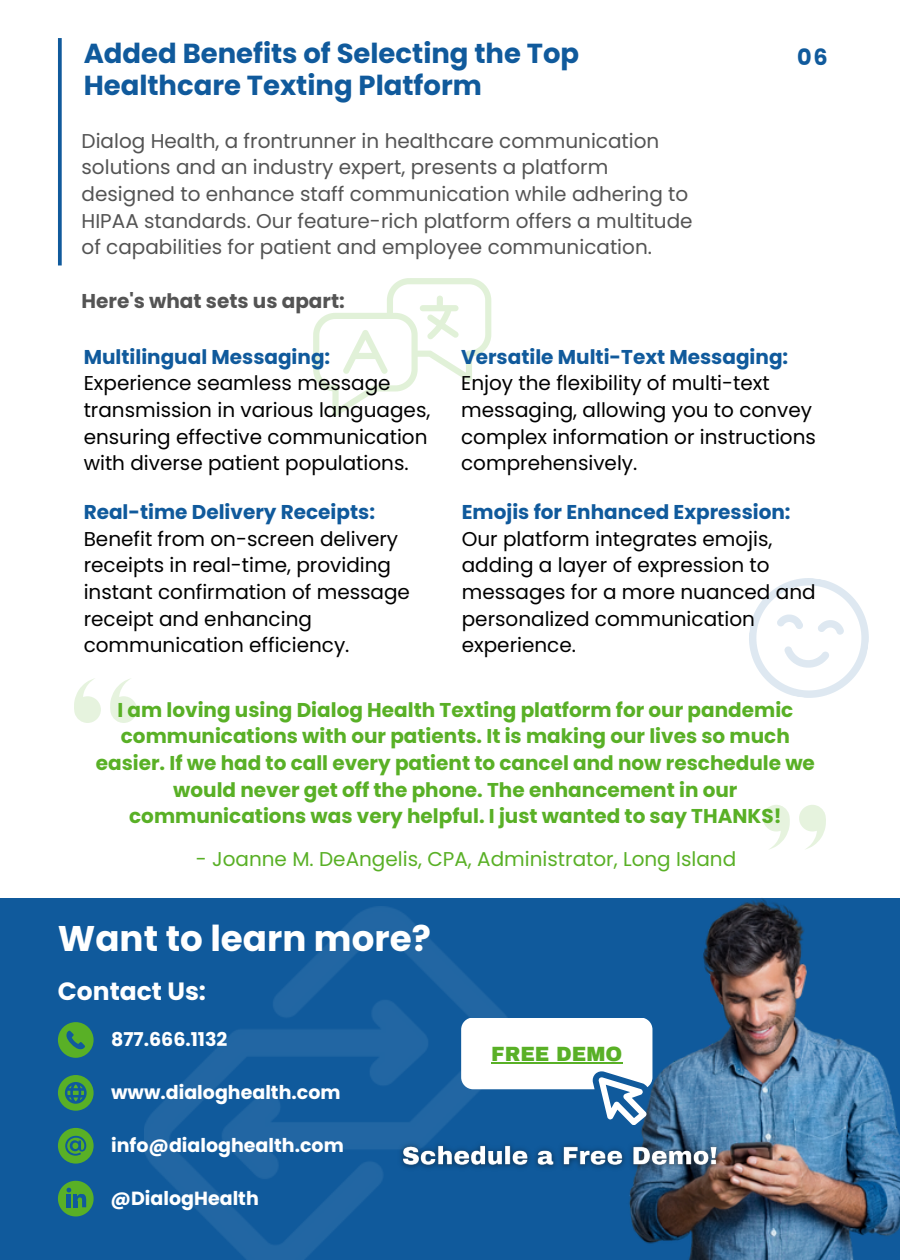
<style>
.page{position:relative;width:900px;height:1260px;background:#fff}
.page>*{position:absolute;margin:0;border:0;box-sizing:border-box;transform-origin:0 0}
.t1{font:700 35.75px "Poppins";color:#fff}
.t2{font:700 27.5px/32px "Poppins";color:#105a9c}
.t3{font:700 25px "Poppins";color:#fff}
.t4{font:700 22.5px "Poppins";color:#105a9c}
.t5{font:900 20.25px "Archivo";color:#59b026}
.t6{font:20px/26.8px "Poppins";color:#000}
.t7{font:700 20px/26.8px "Poppins";color:#59b026;text-align:center}
.t8{font:20px/26.8px "Poppins";color:#545454}
.t9{font:700 20px "Poppins";color:#105a9c}
.t10{font:20px "Poppins";color:#59b026}
.t11{font:700 20px "Poppins";color:#545454}
.t12{font:700 19px "Poppins";color:#fff}
</style>
<div class="page">
<div style="left:0;top:899px;width:900px;height:361px;background:#105a9c"></div>
<img style="left:145px;top:907px;width:362px;height:353px">
<img style="left:585px;top:898px;width:315px;height:362px">
<svg style="left:461px;top:1018px;width:191px;height:106px"></svg>
<hr style="left:491px;top:1062px;width:131px;height:2px;background:#59b026">
<svg style="left:58px;top:38px;width:4px;height:227px"></svg>
<svg style="left:749px;top:578px;width:120px;height:120px"></svg>
<svg style="left:313px;top:278px;width:178px;height:138px"></svg>
<svg style="left:74px;top:678px;width:27px;height:45px"></svg>
<svg style="left:110px;top:678px;width:27px;height:45px"></svg>
<svg style="left:799px;top:805px;width:27px;height:44px"></svg>
<svg style="left:763px;top:805px;width:27px;height:44px"></svg>
<svg style="left:58px;top:1128px;width:36px;height:36px"></svg>
<svg style="left:58px;top:1022px;width:36px;height:36px"></svg>
<svg style="left:58px;top:1181px;width:36px;height:35px"></svg>
<svg style="left:58px;top:1075px;width:36px;height:36px"></svg>
<img style="left:392px;top:1136px;width:335px;height:42px">
<p class="t2" style="left:84px;top:38px;width:497px">Added Benefits of Selecting the Top<br>Healthcare Texting Platform</p>
<p class="t8" style="left:82px;top:127px;width:613px">Dialog Health, a frontrunner in healthcare communication solutions and an industry expert, presents a platform designed to enhance staff communication while adhering to HIPAA standards. Our feature-rich platform offers a multitude of capabilities for patient and employee communication.</p>
<p class="t11" style="left:82px;top:287px;width:265px">Here's what sets us apart:</p>
<p class="t4" style="left:797px;top:42px;width:32px">06</p>
<p class="t9" style="left:84px;top:343px;width:248px">Multilingual Messaging:</p>
<p class="t6" style="left:84px;top:370px;width:348px">Experience seamless message transmission in various languages, ensuring effective communication with diverse patient populations.</p>
<p class="t9" style="left:84px;top:498px;width:293px">Real-time Delivery Receipts:</p>
<p class="t6" style="left:84px;top:525px;width:328px">Benefit from on-screen delivery receipts in real-time, providing instant confirmation of message receipt and enhancing communication efficiency.</p>
<p class="t9" style="left:461px;top:343px;width:329px">Versatile Multi-Text Messaging:</p>
<p class="t6" style="left:461px;top:370px;width:356px">Enjoy the flexibility of multi-text messaging, allowing you to convey complex information or instructions comprehensively.</p>
<p class="t9" style="left:462px;top:498px;width:330px">Emojis for Enhanced Expression:</p>
<p class="t6" style="left:462px;top:525px;width:355px">Our platform integrates emojis, adding a layer of expression to messages for a more nuanced and personalized communication experience.</p>
<p class="t7" style="left:96px;top:696px;width:721px">I am loving using Dialog Health Texting platform for our pandemic communications with our patients. It is making our lives so much easier. If we had to call every patient to cancel and now reschedule we would never get off the phone. The enhancement in our communications was very helpful. I just wanted to say THANKS!</p>
<p class="t10" style="left:196px;top:845px;width:542px">- Joanne M. DeAngelis, CPA, Administrator, Long Island</p>
<p class="t1" style="left:58px;top:913px;width:374px">Want to learn more?</p>
<p class="t3" style="left:58px;top:974px;width:150px">Contact Us:</p>
<p class="t12" style="left:111px;top:1026px;width:118px">877.666.1132</p>
<p class="t12" style="left:111px;top:1079px;width:231px">www.dialoghealth.com</p>
<p class="t12" style="left:111px;top:1132px;width:234px">info@dialoghealth.com</p>
<p class="t12" style="left:111px;top:1185px;width:150px">@DialogHealth</p>
<p class="t5" style="left:491px;top:1043px;width:133px">FREE DEMO</p>
</div>
